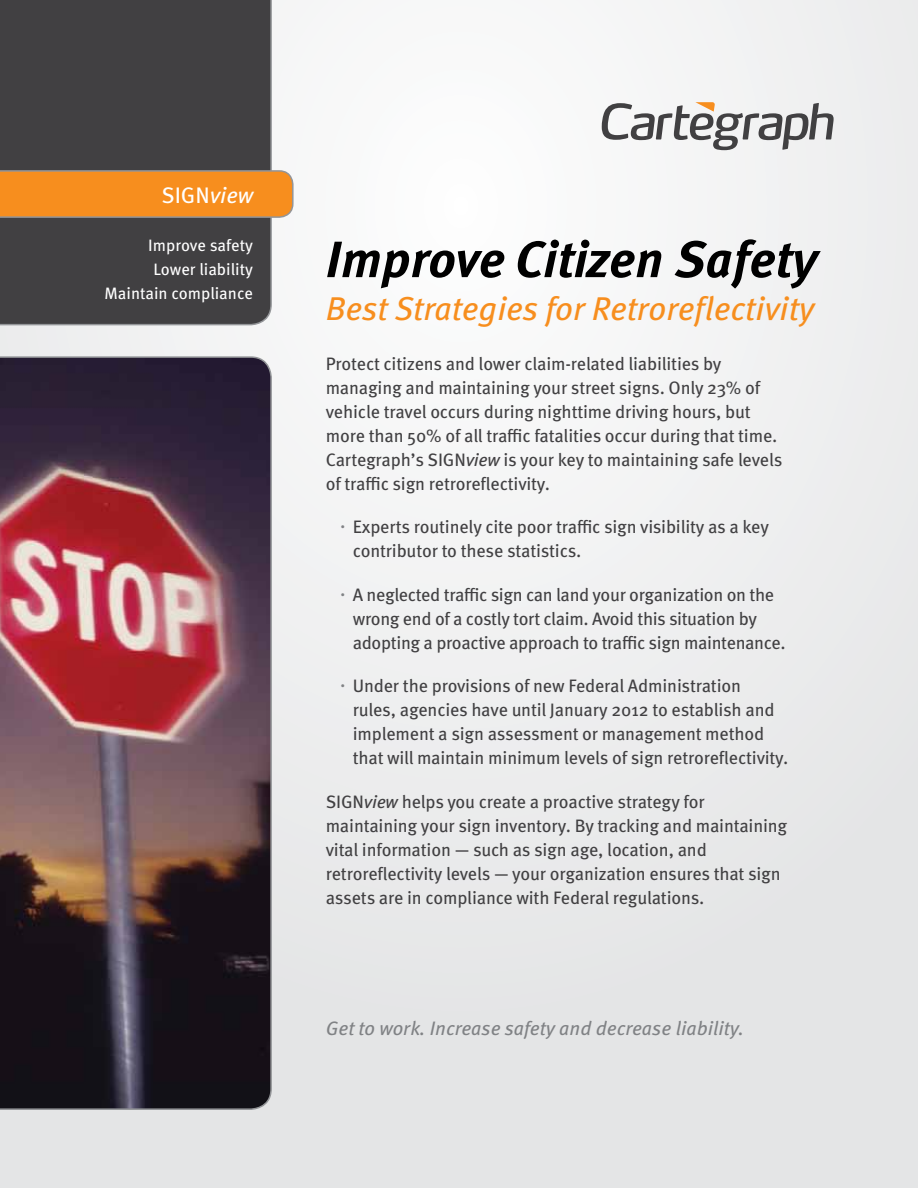
<style>
.page{position:relative;width:918px;height:1188px;background:#ededef}
.page>*{position:absolute;margin:0;border:0;box-sizing:border-box;transform-origin:0 0}
.t1{font:italic 700 51px "Meta Pro";color:#000}
.t2{font:italic 33px "Meta Pro";color:#f78e1e}
.t3{font:22.5px "Meta Pro";color:#fff}
.t4{font:italic 19.5px "Meta Pro";color:#808285}
.t5{font:18px/24px "Meta Pro";letter-spacing:-.01em;color:#414042}
.t6{font:16.5px/24px "Meta Pro";color:#fff;text-align:right}
.s1{font-style:italic}
.s2{font-size:22.5px;color:#808285}
</style>
<div class="page">
<img style="left:0;top:356px;width:272px;height:754px">
<div style="left:0;top:0;width:272px;height:325px;background:#414042"></div>
<svg style="left:0;top:170px;width:294px;height:48px;background:#ef8e27"></svg>
<svg style="left:602px;top:102px;width:232px;height:48px"></svg>
<p class="t3" style="left:161px;top:181px;width:93px">SIGN<span class="s1">view</span></p>
<p class="t6" style="left:105px;top:234px;width:150px">Improve safety<br>Lower liability<br>Maintain compliance</p>
<h1 class="t1" style="left:326px;top:227px;width:493px">Improve Citizen Safety</h1>
<h2 class="t2" style="left:326px;top:287px;width:490px">Best Strategies for Retroreflectivity</h2>
<p class="t5" style="left:326px;top:352px;width:458px">Protect citizens and lower claim-related liabilities by managing and maintaining your street signs. Only 23% of vehicle travel occurs during nighttime driving hours, but more than 50% of all traffic fatalities occur during that time.<br>Cartegraph’s SIGN<span class="s1">view</span> is your key to maintaining safe levels of traffic sign retroreflectivity.</p>
<p class="t5" style="left:353px;top:516px;width:418px;text-indent:-14px"><span class="s2">·</span> Experts routinely cite poor traffic sign visibility as a key contributor to these statistics.</p>
<p class="t5" style="left:353px;top:583px;width:434px;text-indent:-14px"><span class="s2">·</span> A neglected traffic sign can land your organization on the wrong end of a costly tort claim. Avoid this situation by adopting a proactive approach to traffic sign maintenance.</p>
<p class="t5" style="left:353px;top:675px;width:437px;text-indent:-14px"><span class="s2">·</span> Under the provisions of new Federal Administration rules, agencies have until January 2012 to establish and implement a sign assessment or management method that will maintain minimum levels of sign retroreflectivity.</p>
<p class="t5" style="left:326px;top:790px;width:463px">SIGN<span class="s1">view</span> helps you create a proactive strategy for maintaining your sign inventory. By tracking and maintaining vital information — such as sign age, location, and retroreflectivity levels — your organization ensures that sign assets are in compliance with Federal regulations.</p>
<p class="t4" style="left:326px;top:1016px;width:420px">Get to work. Increase safety and decrease liability.</p>
</div>
